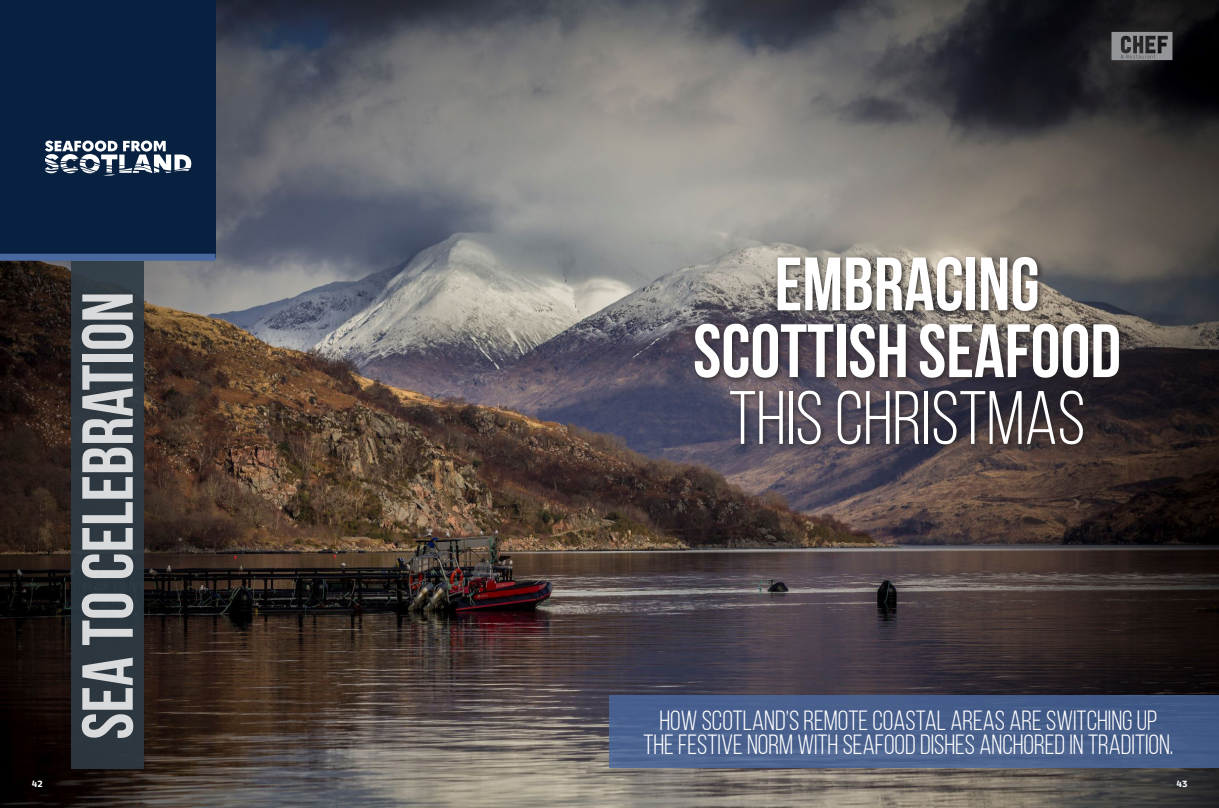
<style>
.page{position:relative;width:1219px;height:808px;background:#fff}
.page>*{position:absolute;margin:0;border:0;box-sizing:border-box;transform-origin:0 0}
.TITTLE_option_1{font:700 75.4px/66.8px "Bebas Neue";color:#fff;text-align:center}
.t1{font:700 72px "Bebas Neue";color:#fff}
.TITTLE_option_1-2{font:27.7px/24.5px "Bebas Neue";color:#fff;text-align:center}
.t2{font:700 9px "Enzo Pro";color:#fff}
.s1{font-weight:400}
</style>
<div class="page">
<img style="left:0;top:0;width:1219px;height:808px">
<div style="left:609px;top:695px;width:610px;height:73px;background:#485f8c"></div>
<div style="left:692px;top:254px;width:434px;height:197px;background:#231f20;opacity:.75"></div>
<svg style="left:1111px;top:32px;width:61px;height:28px;background:#707173"></svg>
<div style="left:71px;top:261px;width:73px;height:507px;background:#2e3b45"></div>
<div style="left:0;top:0;width:215px;height:257px;background:#082140"></div>
<svg style="left:45px;top:141px;width:146px;height:35px"></svg>
<div style="left:0;top:254px;width:215px;height:7px;background:#49689f"></div>
<h2 class="t1" style="left:68px;top:739px;width:449px;rotate:-90deg">SEA TO CELEBRATION</h2>
<p class="TITTLE_option_1" style="left:693px;top:250px;width:429px">EMBRACING<br>SCOTTISH SEAFOOD<br><span class="s1">THIS CHRISTMAS</span></p>
<p class="TITTLE_option_1-2" style="left:643px;top:708px;width:532px">HOW SCOTLAND’S REMOTE COASTAL AREAS ARE SWITCHING UP<br>THE FESTIVE NORM WITH SEAFOOD DISHES ANCHORED IN TRADITION.</p>
<p class="t2" style="left:32px;top:778px;width:12px">42</p>
<p class="t2" style="left:1176px;top:778px;width:12px">43</p>
</div>
